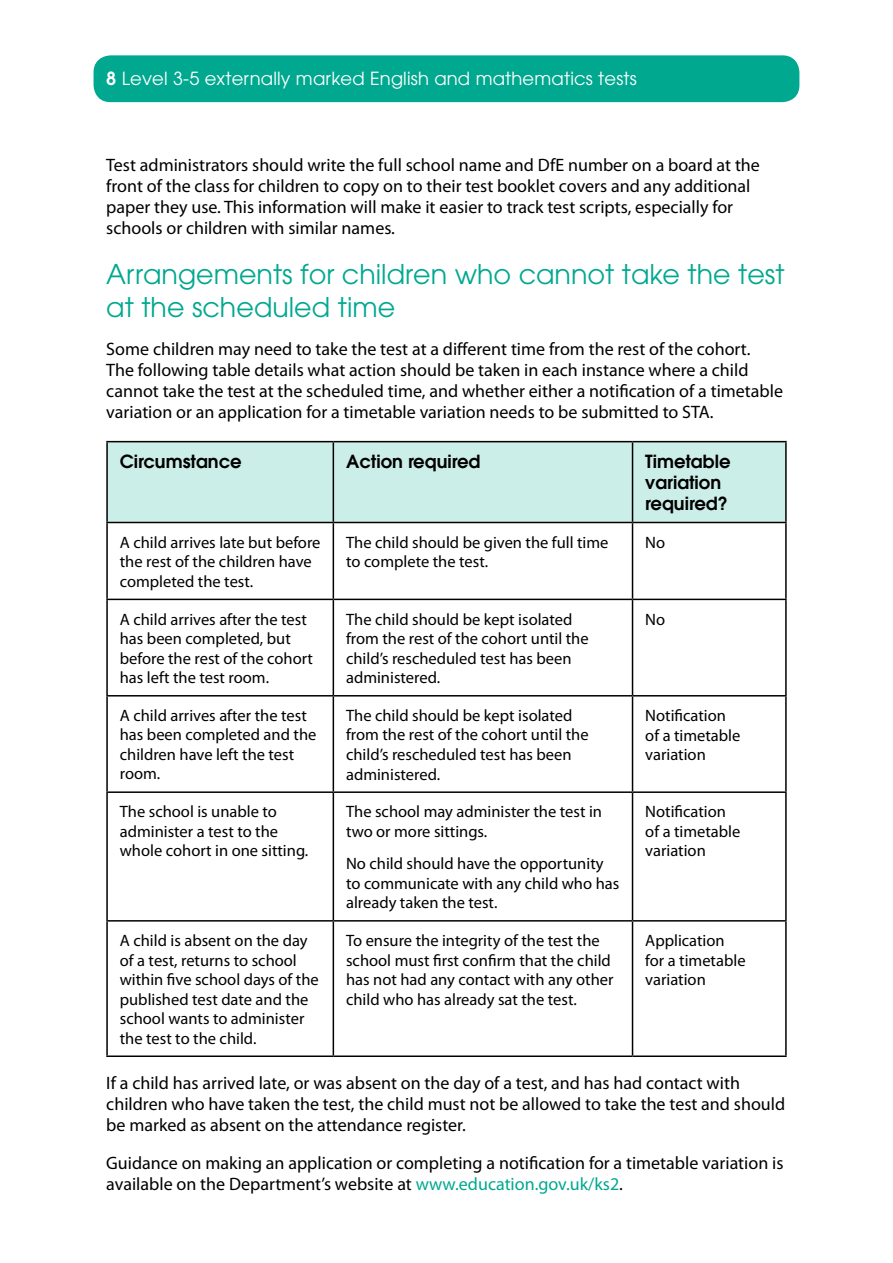
<style>
.page{position:relative;width:893px;height:1263px;background:#fff}
.page>*{position:absolute;margin:0;border:0;box-sizing:border-box;transform-origin:0 0}
.t1{font:27px/33px "ITC Avant Garde Std";color:#00a88f}
.t2{font:18px/21px "Myriad Pro";color:#000}
.t3{font:600 18px/21px "ITC Avant Garde Std";color:#000}
.t4{font:18px "ITC Avant Garde Std";letter-spacing:.01em;color:#fff}
.t5{font:16.5px/19.5px "Myriad Pro";color:#000}
.s1{font-weight:600}
.s2{color:#00a88f}
</style>
<div class="page">
<div style="left:94px;top:55px;width:705px;height:47px;background:#00a88f;border-radius:17px"></div>
<div style="left:108px;top:442px;width:677px;height:80px;background:#cceee9"></div>
<hr style="left:106px;top:441px;width:227px;height:1px;background:#000">
<hr style="left:106px;top:442px;width:2px;height:80px;background:#000">
<hr style="left:333px;top:441px;width:299px;height:1px;background:#000">
<hr style="left:333px;top:442px;width:1px;height:80px;background:#000">
<hr style="left:632px;top:441px;width:155px;height:1px;background:#000">
<hr style="left:632px;top:442px;width:1px;height:80px;background:#000">
<hr style="left:785px;top:442px;width:2px;height:80px;background:#000">
<hr style="left:106px;top:522px;width:227px;height:1px;background:#000">
<hr style="left:106px;top:523px;width:2px;height:76px;background:#000">
<hr style="left:333px;top:522px;width:299px;height:1px;background:#000">
<hr style="left:333px;top:523px;width:1px;height:76px;background:#000">
<hr style="left:632px;top:522px;width:155px;height:1px;background:#000">
<hr style="left:632px;top:523px;width:1px;height:76px;background:#000">
<hr style="left:785px;top:523px;width:2px;height:76px;background:#000">
<hr style="left:106px;top:599px;width:227px;height:1px;background:#000">
<hr style="left:106px;top:600px;width:2px;height:95px;background:#000">
<hr style="left:333px;top:599px;width:299px;height:1px;background:#000">
<hr style="left:333px;top:600px;width:1px;height:95px;background:#000">
<hr style="left:632px;top:599px;width:155px;height:1px;background:#000">
<hr style="left:632px;top:600px;width:1px;height:95px;background:#000">
<hr style="left:785px;top:600px;width:2px;height:95px;background:#000">
<hr style="left:106px;top:695px;width:227px;height:1px;background:#000">
<hr style="left:106px;top:696px;width:2px;height:95px;background:#000">
<hr style="left:333px;top:695px;width:299px;height:1px;background:#000">
<hr style="left:333px;top:696px;width:1px;height:95px;background:#000">
<hr style="left:632px;top:695px;width:155px;height:1px;background:#000">
<hr style="left:632px;top:696px;width:1px;height:95px;background:#000">
<hr style="left:785px;top:696px;width:2px;height:95px;background:#000">
<hr style="left:106px;top:791px;width:227px;height:2px;background:#000">
<hr style="left:106px;top:793px;width:2px;height:127px;background:#000">
<hr style="left:333px;top:791px;width:299px;height:2px;background:#000">
<hr style="left:333px;top:793px;width:1px;height:127px;background:#000">
<hr style="left:632px;top:791px;width:155px;height:2px;background:#000">
<hr style="left:632px;top:793px;width:1px;height:127px;background:#000">
<hr style="left:785px;top:793px;width:2px;height:127px;background:#000">
<hr style="left:106px;top:920px;width:227px;height:1px;background:#000">
<hr style="left:106px;top:921px;width:2px;height:134px;background:#000">
<hr style="left:333px;top:920px;width:299px;height:1px;background:#000">
<hr style="left:333px;top:921px;width:1px;height:134px;background:#000">
<hr style="left:632px;top:920px;width:155px;height:1px;background:#000">
<hr style="left:632px;top:921px;width:1px;height:134px;background:#000">
<hr style="left:785px;top:921px;width:2px;height:134px;background:#000">
<hr style="left:106px;top:1055px;width:227px;height:2px;background:#000">
<hr style="left:333px;top:1055px;width:299px;height:2px;background:#000">
<hr style="left:632px;top:1055px;width:155px;height:2px;background:#000">
<p class="t4" style="left:106px;top:68px;width:532px"><span class="s1">8</span> Level 3-5 externally marked English and mathematics tests</p>
<p class="t2" style="left:106px;top:154px;width:655px">Test administrators should write the full school name and DfE number on a board at the front of the class for children to copy on to their test booklet covers and any additional paper they use. This information will make it easier to track test scripts, especially for schools or children with similar names.</p>
<h1 class="t1" style="left:106px;top:257px;width:680px">Arrangements for children who cannot take the test at the scheduled time</h1>
<p class="t2" style="left:106px;top:338px;width:678px">Some children may need to take the test at a different time from the rest of the cohort.<br>The following table details what action should be taken in each instance where a child cannot take the test at the scheduled time, and whether either a notification of a timetable variation or an application for a timetable variation needs to be submitted to STA.</p>
<p class="t3" style="left:120px;top:450px;width:123px">Circumstance</p>
<p class="t3" style="left:346px;top:450px;width:136px">Action required</p>
<p class="t3" style="left:645px;top:450px;width:87px">Timetable variation required?</p>
<p class="t5" style="left:120px;top:532px;width:202px">A child arrives late but before the rest of the children have completed the test.</p>
<p class="t5" style="left:346px;top:532px;width:264px">The child should be given the full time to complete the test.</p>
<p class="t5" style="left:645px;top:532px;width:21px">No</p>
<p class="t5" style="left:120px;top:609px;width:195px">A child arrives after the test has been completed, but before the rest of the cohort has left the test room.</p>
<p class="t5" style="left:346px;top:609px;width:244px">The child should be kept isolated from the rest of the cohort until the child’s rescheduled test has been administered.</p>
<p class="t5" style="left:645px;top:609px;width:21px">No</p>
<p class="t5" style="left:120px;top:705px;width:198px">A child arrives after the test has been completed and the children have left the test room.</p>
<p class="t5" style="left:346px;top:705px;width:244px">The child should be kept isolated from the rest of the cohort until the child’s rescheduled test has been administered.</p>
<p class="t5" style="left:645px;top:705px;width:97px">Notification of a timetable variation</p>
<p class="t5" style="left:120px;top:802px;width:190px">The school is unable to administer a test to the whole cohort in one sitting.</p>
<p class="t5" style="left:346px;top:802px;width:257px">The school may administer the test in two or more sittings.</p>
<p class="t5" style="left:346px;top:854px;width:275px">No child should have the opportunity to communicate with any child who has already taken the test.</p>
<p class="t5" style="left:645px;top:802px;width:97px">Notification of a timetable variation</p>
<p class="t5" style="left:120px;top:930px;width:200px">A child is absent on the day of a test, returns to school within five school days of the published test date and the school wants to administer the test to the child.</p>
<p class="t5" style="left:346px;top:930px;width:269px">To ensure the integrity of the test the school must first confirm that the child has not had any contact with any other child who has already sat the test.</p>
<p class="t5" style="left:645px;top:930px;width:102px">Application for a timetable variation</p>
<p class="t2" style="left:106px;top:1072px;width:680px">If a child has arrived late, or was absent on the day of a test, and has had contact with children who have taken the test, the child must not be allowed to take the test and should be marked as absent on the attendance register.</p>
<p class="t2" style="left:106px;top:1152px;width:679px">Guidance on making an application or completing a notification for a timetable variation is available on the Department’s website at <span class="s2">www.education.gov.uk/ks2</span>.</p>
</div>
